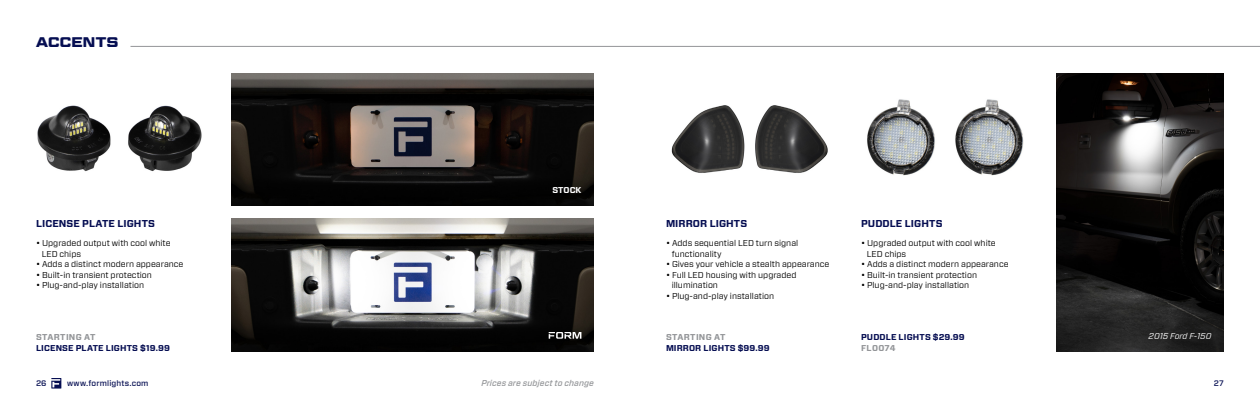
<style>
.page{position:relative;width:1260px;height:414px;background:#fff}
.page>*{position:absolute;margin:0;border:0;box-sizing:border-box;transform-origin:0 0}
.t1{font:700 14px "Geom Graphic";letter-spacing:.02em;color:#060e52}
.t2{font:700 10px "Forza";letter-spacing:.005em;color:#060e52}
.t3{font:8.5px/10.5px "Forza";color:#000}
.t4{font:700 8.5px "Forza";letter-spacing:.015em;color:#060e52}
.t5{font:700 8.5px "Forza";letter-spacing:.035em;color:#939598}
.t6{font:italic 500 8.5px "Forza";letter-spacing:.015em;color:#939598}
.t7{font:italic 8.5px "Forza";color:#fff}
.t8{font:700 8.5px "Forza";color:#fff}
.t9{font:500 8px "Forza";letter-spacing:.025em;color:#060e52}
</style>
<div class="page">
<svg style="left:51px;top:378px;width:10px;height:11px"></svg>
<img style="left:231px;top:74px;width:363px;height:132px">
<img style="left:1056px;top:74px;width:168px;height:277px">
<img style="left:37px;top:105px;width:165px;height:67px">
<hr style="left:130px;top:46px;width:1130px;height:1px;background:#939598">
<img style="left:671px;top:105px;width:157px;height:68px">
<img style="left:867px;top:99px;width:157px;height:77px">
<img style="left:231px;top:219px;width:363px;height:132px">
<svg style="left:549px;top:332px;width:32px;height:7px"></svg>
<h1 class="t1" style="left:36px;top:33px;width:84px">ACCENTS</h1>
<p class="t8" style="left:553px;top:185px;width:30px">STOCK</p>
<p class="t2" style="left:36px;top:217px;width:121px">LICENSE PLATE LIGHTS</p>
<p class="t2" style="left:666px;top:217px;width:83px">MIRROR LIGHTS</p>
<p class="t2" style="left:861px;top:217px;width:83px">PUDDLE LIGHTS</p>
<p class="t3" style="left:42px;top:238px;width:131px;text-indent:-6px">• Upgraded output with cool white<br>LED chips</p>
<p class="t3" style="left:36px;top:259px;width:149px">• Adds a distinct modern appearance</p>
<p class="t3" style="left:36px;top:269px;width:117px">• Built-in transient protection</p>
<p class="t3" style="left:36px;top:280px;width:110px">• Plug-and-play installation</p>
<p class="t3" style="left:672px;top:238px;width:128px;text-indent:-6px">• Adds sequential LED turn signal functionality</p>
<p class="t3" style="left:666px;top:259px;width:165px">• Gives your vehicle a stealth appearance</p>
<p class="t3" style="left:672px;top:269px;width:126px;text-indent:-6px">• Full LED housing with upgraded illumination</p>
<p class="t3" style="left:666px;top:290px;width:110px">• Plug-and-play installation</p>
<p class="t3" style="left:867px;top:238px;width:131px;text-indent:-6px">• Upgraded output with cool white<br>LED chips</p>
<p class="t3" style="left:861px;top:259px;width:149px">• Adds a distinct modern appearance</p>
<p class="t3" style="left:861px;top:269px;width:117px">• Built-in transient protection</p>
<p class="t3" style="left:861px;top:280px;width:110px">• Plug-and-play installation</p>
<p class="t5" style="left:36px;top:331px;width:61px">STARTING AT</p>
<p class="t4" style="left:36px;top:342px;width:135px">LICENSE PLATE LIGHTS $19.99</p>
<p class="t5" style="left:666px;top:331px;width:61px">STARTING AT</p>
<p class="t4" style="left:666px;top:342px;width:105px">MIRROR LIGHTS $99.99</p>
<p class="t4" style="left:861px;top:331px;width:105px">PUDDLE LIGHTS $29.99</p>
<p class="t5" style="left:861px;top:342px;width:36px">FL0074</p>
<p class="t7" style="left:1149px;top:330px;width:64px">2015 Ford F-150</p>
<p class="t6" style="left:481px;top:378px;width:114px">Prices are subject to change</p>
<p class="t9" style="left:36px;top:378px;width:12px">26</p>
<p class="t9" style="left:67px;top:378px;width:83px">www.formlights.com</p>
<p class="t9" style="left:1214px;top:378px;width:12px">27</p>
</div>
